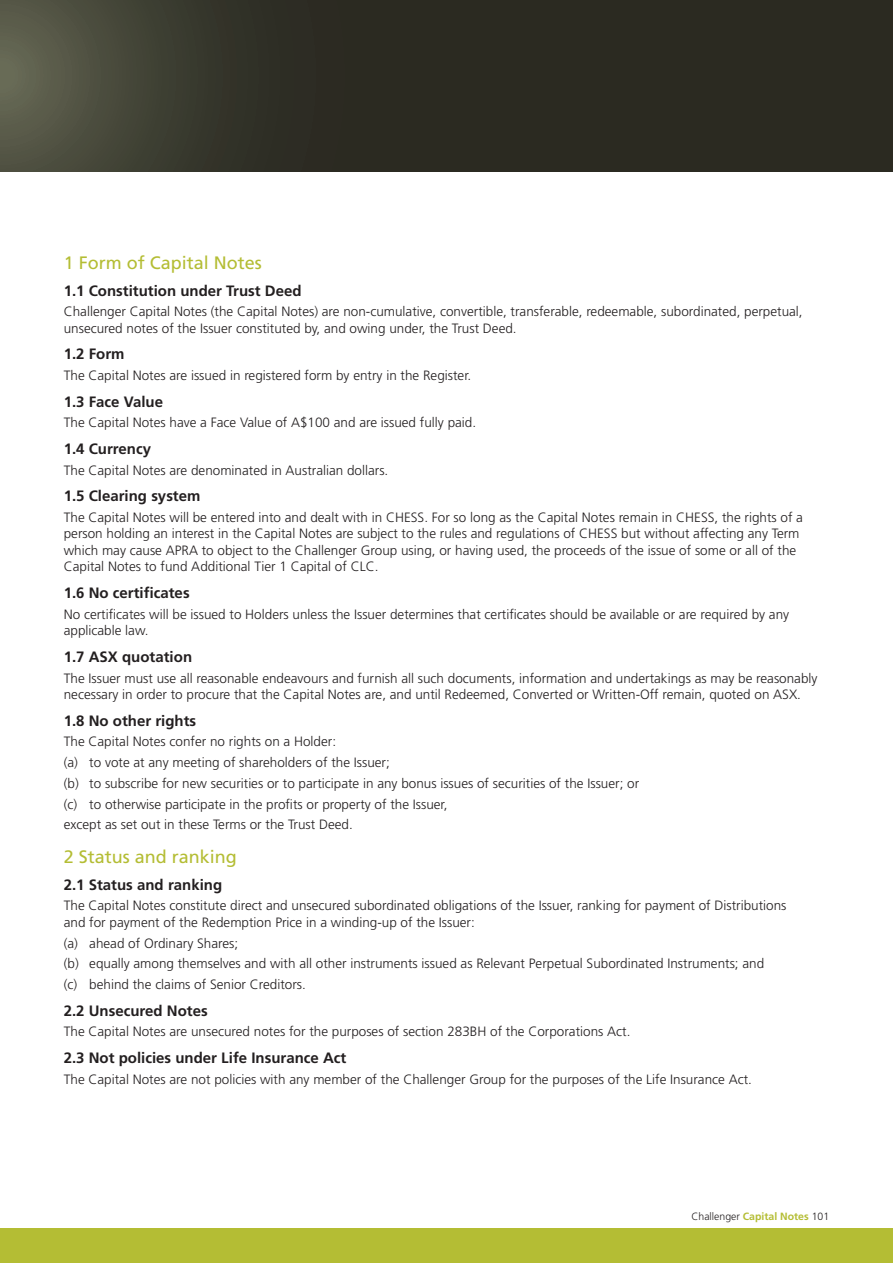
<style>
.page{position:relative;width:893px;height:1263px;background:#fff}
.page>*{position:absolute;margin:0;border:0;box-sizing:border-box;transform-origin:0 0}
.Subhead_-_Level_1{font:18px "Frutiger";color:#b4bd34}
.Subhead_-_Level_2{font:700 15px "Frutiger";color:#231f20}
.Body_text_01{font:300 13.5px/16.5px "Frutiger";color:#231f20}
.Body_text_indent_B{font:300 13.5px "Frutiger";color:#231f20}
.t1{font:300 10.5px "Frutiger";color:#231f20}
.s1{font-weight:700;color:#b4bd34}
</style>
<div class="page">
<svg style="left:0;top:0;width:893px;height:172px;fill:#2b2a21"></svg>
<div style="left:0;top:1228px;width:893px;height:35px;background:#b4bd34"></div>
<p class="Subhead_-_Level_1" style="left:64px;top:252px;width:200px">1 Form of Capital Notes</p>
<p class="Subhead_-_Level_2" style="left:64px;top:282px;width:239px">1.1 Constitution under Trust Deed</p>
<p class="Body_text_01" style="left:64px;top:303px;width:740px">Challenger Capital Notes (the Capital Notes) are non-cumulative, convertible, transferable, redeemable, subordinated, perpetual, unsecured notes of the Issuer constituted by, and owing under, the Trust Deed.</p>
<p class="Subhead_-_Level_2" style="left:64px;top:345px;width:62px">1.2 Form</p>
<p class="Body_text_01" style="left:64px;top:367px;width:409px">The Capital Notes are issued in registered form by entry in the Register.</p>
<p class="Subhead_-_Level_2" style="left:64px;top:393px;width:101px">1.3 Face Value</p>
<p class="Body_text_01" style="left:64px;top:414px;width:414px">The Capital Notes have a Face Value of A$100 and are issued fully paid.</p>
<p class="Subhead_-_Level_2" style="left:64px;top:440px;width:89px">1.4 Currency</p>
<p class="Body_text_01" style="left:64px;top:462px;width:326px">The Capital Notes are denominated in Australian dollars.</p>
<p class="Subhead_-_Level_2" style="left:64px;top:487px;width:138px">1.5 Clearing system</p>
<p class="Body_text_01" style="left:64px;top:509px;width:741px">The Capital Notes will be entered into and dealt with in CHESS. For so long as the Capital Notes remain in CHESS, the rights of a person holding an interest in the Capital Notes are subject to the rules and regulations of CHESS but without affecting any Term which may cause APRA to object to the Challenger Group using, or having used, the proceeds of the issue of some or all of the Capital Notes to fund Additional Tier 1 Capital of CLC.</p>
<p class="Subhead_-_Level_2" style="left:64px;top:584px;width:127px">1.6 No certificates</p>
<p class="Body_text_01" style="left:64px;top:606px;width:727px">No certificates will be issued to Holders unless the Issuer determines that certificates should be available or are required by any applicable law.</p>
<p class="Subhead_-_Level_2" style="left:64px;top:648px;width:130px">1.7 ASX quotation</p>
<p class="Body_text_01" style="left:64px;top:669px;width:755px">The Issuer must use all reasonable endeavours and furnish all such documents, information and undertakings as may be reasonably necessary in order to procure that the Capital Notes are, and until Redeemed, Converted or Written-Off remain, quoted on ASX.</p>
<p class="Subhead_-_Level_2" style="left:64px;top:711px;width:134px">1.8 No other rights</p>
<p class="Body_text_01" style="left:64px;top:733px;width:274px">The Capital Notes confer no rights on a Holder:</p>
<p class="Body_text_indent_B" style="left:64px;top:755px;width:328px">(a) to vote at any meeting of shareholders of the Issuer;</p>
<p class="Body_text_indent_B" style="left:64px;top:775px;width:577px">(b) to subscribe for new securities or to participate in any bonus issues of securities of the Issuer; or</p>
<p class="Body_text_indent_B" style="left:64px;top:796px;width:385px">(c) to otherwise participate in the profits or property of the Issuer,</p>
<p class="Body_text_01" style="left:64px;top:816px;width:291px">except as set out in these Terms or the Trust Deed.</p>
<p class="Subhead_-_Level_1" style="left:64px;top:846px;width:175px">2 Status and ranking</p>
<p class="Subhead_-_Level_2" style="left:64px;top:875px;width:160px">2.1 Status and ranking</p>
<p class="Body_text_01" style="left:64px;top:897px;width:724px">The Capital Notes constitute direct and unsecured subordinated obligations of the Issuer, ranking for payment of Distributions and for payment of the Redemption Price in a winding-up of the Issuer:</p>
<p class="Body_text_indent_B" style="left:64px;top:935px;width:176px">(a) ahead of Ordinary Shares;</p>
<p class="Body_text_indent_B" style="left:64px;top:956px;width:702px">(b) equally among themselves and with all other instruments issued as Relevant Perpetual Subordinated Instruments; and</p>
<p class="Body_text_indent_B" style="left:64px;top:977px;width:244px">(c) behind the claims of Senior Creditors.</p>
<p class="Subhead_-_Level_2" style="left:64px;top:1001px;width:145px">2.2 Unsecured Notes</p>
<p class="Body_text_01" style="left:64px;top:1023px;width:568px">The Capital Notes are unsecured notes for the purposes of section 283BH of the Corporations Act.</p>
<p class="Subhead_-_Level_2" style="left:64px;top:1049px;width:284px">2.3 Not policies under Life Insurance Act</p>
<p class="Body_text_01" style="left:64px;top:1071px;width:690px">The Capital Notes are not policies with any member of the Challenger Group for the purposes of the Life Insurance Act.</p>
<p class="t1" style="left:691px;top:1211px;width:139px">Challenger <span class="s1">Capital Notes</span> 101</p>
</div>
